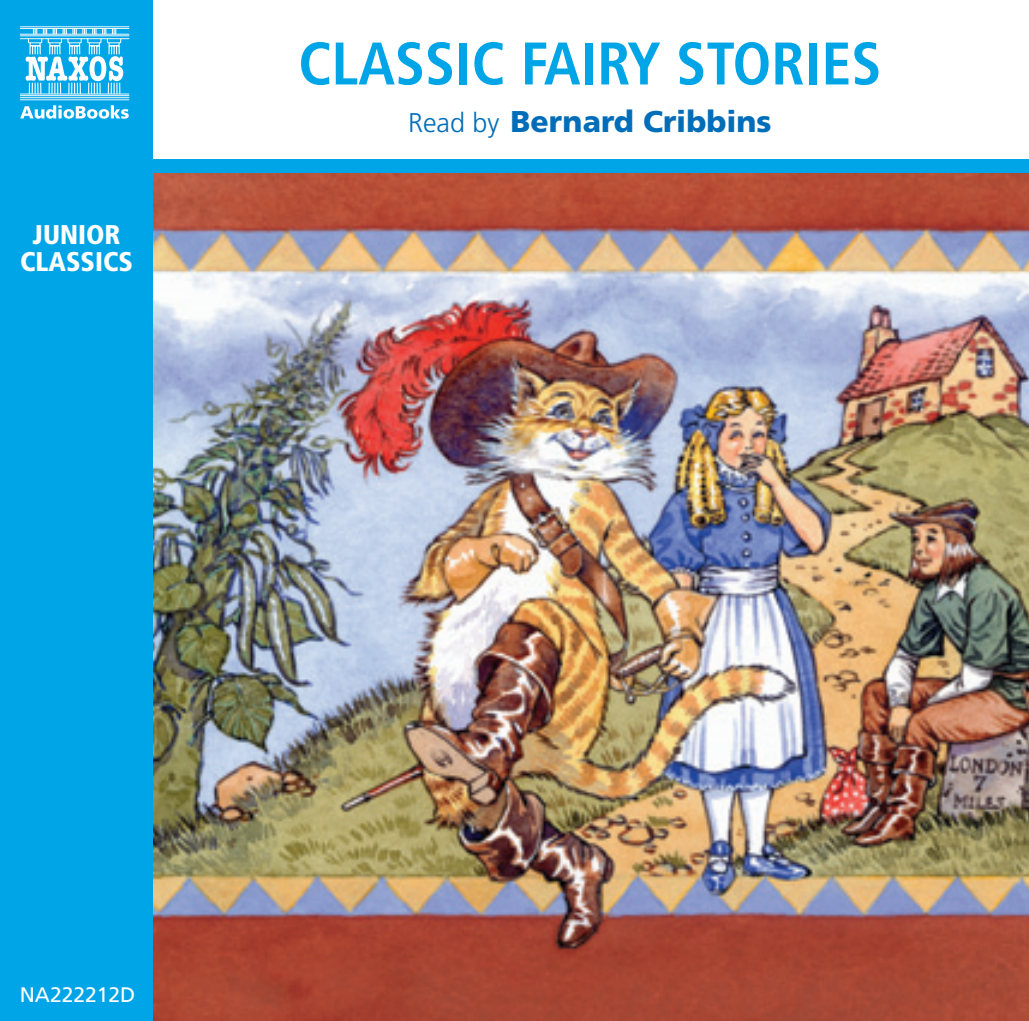
<style>
.page{position:relative;width:1029px;height:1021px;background:#fff}
.page>*{position:absolute;margin:0;border:0;box-sizing:border-box;transform-origin:0 0}
.t1{font:700 condensed 60px "Frutiger";color:#00a5e7}
.t2{font:900 30px "Frutiger";color:#006db8}
.t3{font:900 condensed 27px/27px "Frutiger";color:#fff;text-align:center}
.t4{font:21px "Frutiger";color:#fff}
.s1{font-weight:300;font-size:27px}
</style>
<div class="page">
<img style="left:153px;top:172px;width:876px;height:848px">
<div style="left:153px;top:159px;width:876px;height:13px;background:#00a5e7"></div>
<div style="left:0;top:0;width:153px;height:1020px;background:#00a5e7"></div>
<hr style="left:20px;top:38px;width:109px;height:1px;background:#fff">
<hr style="left:20px;top:93px;width:109px;height:1px;background:#fff">
<hr style="left:20px;top:35px;width:109px;height:1px;background:#fff">
<hr style="left:20px;top:34px;width:109px;height:1px;background:#fff">
<hr style="left:20px;top:28px;width:109px;height:1px;background:#fff">
<hr style="left:20px;top:26px;width:109px;height:1px;background:#fff">
<hr style="left:20px;top:95px;width:109px;height:1px;background:#fff">
<hr style="left:20px;top:99px;width:109px;height:1px;background:#fff">
<hr style="left:20px;top:97px;width:109px;height:1px;background:#fff">
<svg style="left:26px;top:28px;width:97px;height:66px"></svg>
<svg style="left:20px;top:105px;width:109px;height:14px"></svg>
<p class="t3" style="left:20px;top:224px;width:114px">JUNIOR<br>CLASSICS</p>
<h1 class="t1" style="left:298px;top:39px;width:585px">CLASSIC FAIRY STORIES</h1>
<p class="t2" style="left:408px;top:109px;width:365px"><span class="s1">Read by</span> Bernard Cribbins</p>
<p class="t4" style="left:20px;top:986px;width:117px">NA222212D</p>
</div>
